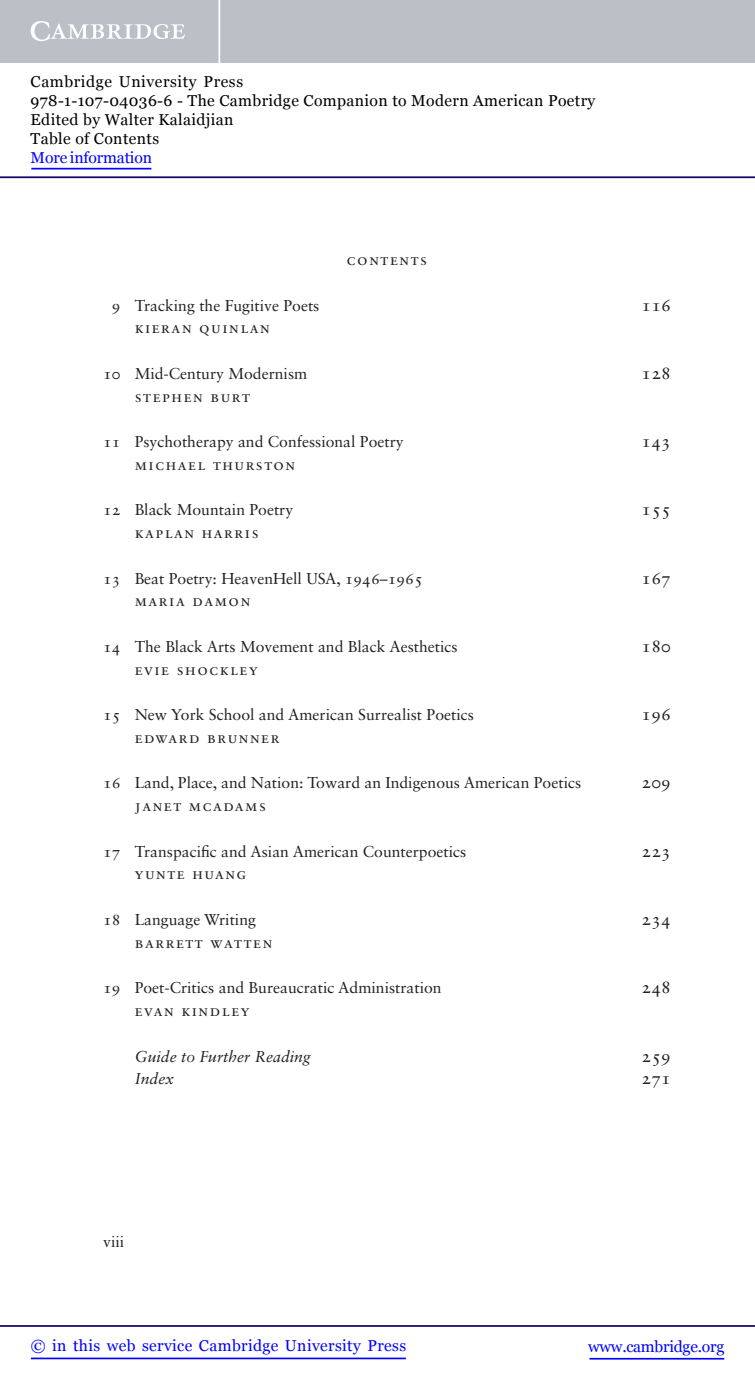
<style>
.page{position:relative;width:755px;height:1385px;background:#fff}
.page>*{position:absolute;margin:0;border:0;box-sizing:border-box;transform-origin:0 0}
.t1{font:17.5px "Sabon LT Std";color:#231f20}
.t2{font:15.75px "Sabon LT Std";letter-spacing:.1em;color:#231f20}
.t3{font:15.75px/18.9px "Georgia";letter-spacing:.025em;color:#000}
.t4{font:15.75px "Georgia";letter-spacing:.025em;color:#00f}
.t5{font:15.75px "Sabon LT Std";color:#231f20}
.t6{font:italic 15.75px "Sabon LT Std";color:#231f20}
.t7{font:15.75px "Georgia";letter-spacing:-.015em;color:#00f}
.t8{font:15.75px "Georgia";letter-spacing:-.01em;color:#00f}
</style>
<div class="page">
<hr style="left:589px;top:1358px;width:134px;height:1px;background:#00f">
<hr style="left:0;top:1325px;width:754px;height:2px;background:#150666">
<hr style="left:31px;top:1357px;width:374px;height:2px;background:#00f">
<div style="left:0;top:0;width:754px;height:63px;background:#bac0c6"></div>
<svg style="left:31px;top:21px;width:154px;height:20px"></svg>
<hr style="left:218px;top:0;width:2px;height:63px;background:#fff">
<hr style="left:0;top:176px;width:754px;height:2px;background:#150666">
<hr style="left:31px;top:168px;width:120px;height:1px;background:#00f">
<p class="t3" style="left:31px;top:73px;width:566px">Cambridge University Press<br>978-1-107-04036-6 - The Cambridge Companion to Modern American Poetry Edited by Walter Kalaidjian<br>Table of Contents</p>
<p class="t8" style="left:31px;top:148px;width:123px">More information</p>
<p class="t2" style="left:346px;top:253px;width:82px">Contents</p>
<p class="t2" style="left:112px;top:299px;width:209px">9 Tracking the Fugitive Poets</p>
<p class="t1" style="left:641px;top:297px;width:31px">116</p>
<p class="t2" style="left:135px;top:322px;width:137px">Kieran Quinlan</p>
<p class="t2" style="left:103px;top:367px;width:205px">10 Mid-Century Modernism</p>
<p class="t1" style="left:641px;top:366px;width:31px">128</p>
<p class="t2" style="left:135px;top:390px;width:117px">Stephen Burt</p>
<p class="t2" style="left:103px;top:435px;width:302px">11 Psychotherapy and Confessional Poetry</p>
<p class="t1" style="left:641px;top:434px;width:31px">143</p>
<p class="t2" style="left:135px;top:458px;width:162px">Michael Thurston</p>
<p class="t2" style="left:103px;top:504px;width:191px">12 Black Mountain Poetry</p>
<p class="t1" style="left:641px;top:502px;width:31px">155</p>
<p class="t2" style="left:135px;top:526px;width:125px">Kaplan Harris</p>
<p class="t5" style="left:103px;top:572px;width:321px">13 Beat Poetry: HeavenHell USA, 1946–1965</p>
<p class="t1" style="left:641px;top:570px;width:31px">167</p>
<p class="t2" style="left:135px;top:595px;width:117px">Maria Damon</p>
<p class="t2" style="left:103px;top:640px;width:356px">14 The Black Arts Movement and Black Aesthetics</p>
<p class="t1" style="left:641px;top:639px;width:31px">180</p>
<p class="t2" style="left:135px;top:663px;width:125px">Evie Shockley</p>
<p class="t2" style="left:103px;top:708px;width:372px">15 New York School and American Surrealist Poetics</p>
<p class="t1" style="left:641px;top:707px;width:31px">196</p>
<p class="t2" style="left:135px;top:731px;width:146px">Edward Brunner</p>
<p class="t2" style="left:103px;top:777px;width:479px">16 Land, Place, and Nation: Toward an Indigenous American Poetics</p>
<p class="t1" style="left:641px;top:775px;width:31px">209</p>
<p class="t2" style="left:135px;top:799px;width:133px">Janet McAdams</p>
<p class="t2" style="left:103px;top:845px;width:364px">17 Transpacific and Asian American Counterpoetics</p>
<p class="t1" style="left:641px;top:843px;width:31px">223</p>
<p class="t2" style="left:135px;top:868px;width:113px">Yunte Huang</p>
<p class="t2" style="left:103px;top:913px;width:154px">18 Language Writing</p>
<p class="t1" style="left:641px;top:912px;width:31px">234</p>
<p class="t2" style="left:135px;top:936px;width:139px">Barrett Watten</p>
<p class="t2" style="left:103px;top:981px;width:340px">19 Poet-Critics and Bureaucratic Administration</p>
<p class="t1" style="left:641px;top:980px;width:31px">248</p>
<p class="t2" style="left:135px;top:1004px;width:116px">Evan Kindley</p>
<p class="t6" style="left:135px;top:1050px;width:177px">Guide to Further Reading</p>
<p class="t1" style="left:641px;top:1048px;width:31px">259</p>
<p class="t6" style="left:135px;top:1072px;width:41px">Index</p>
<p class="t1" style="left:641px;top:1071px;width:31px">271</p>
<p class="t2" style="left:103px;top:1235px;width:23px">viii</p>
<p class="t4" style="left:31px;top:1336px;width:376px">© in this web service Cambridge University Press</p>
<p class="t7" style="left:587px;top:1336px;width:137px">www.cambridge.org</p>
</div>
